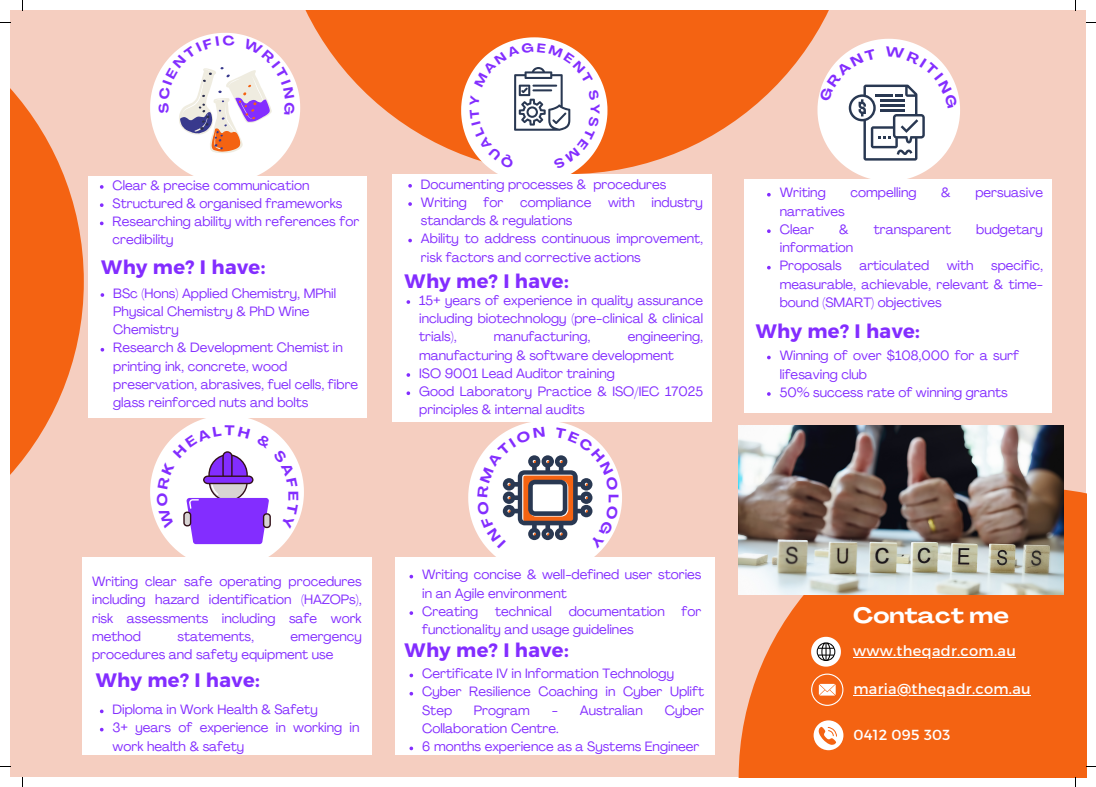
<style>
.page{position:relative;width:1096px;height:787px;background:#fff}
.page>*{position:absolute;margin:0;border:0;box-sizing:border-box;transform-origin:0 0}
.t1{font:700 expanded 21.88px "Agrandir";letter-spacing:.005em;color:#fff}
.t2{font:700 19.5px "Montserrat";letter-spacing:.02em;color:#832dff}
.t3{font:14.62px "Montserrat";letter-spacing:.02em;color:#fff}
.t4{font:700 expanded 13.75px "Agrandir";color:#832dff}
.t5{font:13.38px/18.2px "Agrandir";color:#832dff}
</style>
<div class="page">
<div style="left:10px;top:10px;width:1076px;height:767px;background:#f5cec0"></div>
<div style="left:738px;top:488px;width:348px;height:289px;background:#f46312"></div>
<svg style="left:10px;top:10px;width:74px;height:562px"></svg>
<svg style="left:300px;top:10px;width:529px;height:162px;fill:#f46312"></svg>
<img style="left:738px;top:425px;width:325px;height:169px">
<hr style="left:853px;top:657px;width:163px;height:1px;background:#fff">
<svg style="left:813px;top:720px;width:30px;height:30px"></svg>
<hr style="left:853px;top:695px;width:177px;height:1px;background:#fff">
<svg style="left:811px;top:637px;width:29px;height:30px"></svg>
<svg style="left:811px;top:673px;width:32px;height:32px"></svg>
<div style="left:88px;top:177px;width:279px;height:241px;background:#fff"></div>
<div style="left:83px;top:558px;width:289px;height:197px;background:#fff"></div>
<div style="left:392px;top:174px;width:319px;height:248px;background:#fff"></div>
<div style="left:744px;top:179px;width:307px;height:234px;background:#fff"></div>
<div style="left:395px;top:557px;width:319px;height:198px;background:#fff"></div>
<svg style="left:100px;top:185px;width:3px;height:4px"></svg>
<svg style="left:100px;top:203px;width:3px;height:4px"></svg>
<svg style="left:101px;top:293px;width:3px;height:4px"></svg>
<svg style="left:101px;top:348px;width:3px;height:4px"></svg>
<svg style="left:100px;top:709px;width:3px;height:4px"></svg>
<svg style="left:408px;top:184px;width:4px;height:4px"></svg>
<svg style="left:408px;top:202px;width:4px;height:4px"></svg>
<svg style="left:408px;top:239px;width:4px;height:3px"></svg>
<svg style="left:406px;top:300px;width:4px;height:4px"></svg>
<svg style="left:406px;top:373px;width:4px;height:4px"></svg>
<svg style="left:406px;top:391px;width:4px;height:4px"></svg>
<svg style="left:767px;top:193px;width:3px;height:4px"></svg>
<svg style="left:767px;top:229px;width:3px;height:4px"></svg>
<svg style="left:767px;top:392px;width:3px;height:4px"></svg>
<svg style="left:409px;top:575px;width:4px;height:3px"></svg>
<svg style="left:409px;top:611px;width:4px;height:4px"></svg>
<svg style="left:409px;top:674px;width:4px;height:3px"></svg>
<svg style="left:409px;top:692px;width:4px;height:3px"></svg>
<svg style="left:409px;top:747px;width:4px;height:3px"></svg>
<svg style="left:150px;top:33px;width:150px;height:150px"></svg>
<svg style="left:461px;top:37px;width:146px;height:147px;background:#f2dcd1"></svg>
<svg style="left:150px;top:415px;width:154px;height:154px;background:#e2ccef"></svg>
<svg style="left:817px;top:39px;width:143px;height:142px"></svg>
<svg style="left:468px;top:421px;width:154px;height:153px;background:#e1d8d7"></svg>
<p class="t5" style="left:113px;top:177px;width:198px">Clear &amp; precise communication</p>
<p class="t5" style="left:113px;top:195px;width:231px">Structured &amp; organised frameworks</p>
<p class="t5" style="left:113px;top:214px;width:248px">Researching ability with references for credibility</p>
<p class="t2" style="left:101px;top:254px;width:166px">Why me? I have:</p>
<p class="t5" style="left:113px;top:285px;width:224px">BSc (Hons) Applied Chemistry, MPhil<br>Physical Chemistry &amp; PhD Wine<br>Chemistry</p>
<p class="t5" style="left:113px;top:340px;width:246px">Research &amp; Development Chemist in printing ink, concrete, wood preservation, abrasives, fuel cells, fibre glass reinforced nuts and bolts</p>
<p class="t4" style="left:299px;top:491px;width:11px;rotate:90deg">E</p>
<p class="t5" style="left:92px;top:574px;width:271px;text-align:justify">Writing clear safe operating procedures including hazard identification (HAZOPs), risk assessments including safe work method</p>
<p class="t5" style="left:177px;top:628px;width:78px">statements,</p>
<p class="t5" style="left:92px;top:628px;width:271px;text-indent:198px">emergency procedures and safety equipment use</p>
<p class="t2" style="left:96px;top:668px;width:166px">Why me? I have:</p>
<p class="t5" style="left:113px;top:702px;width:206px">Diploma in Work Health &amp; Safety</p>
<p class="t5" style="left:113px;top:720px;width:248px">3+ years of experience in working in work health &amp; safety</p>
<p class="t5" style="left:421px;top:176px;width:247px">Documenting processes &amp; procedures</p>
<p class="t5" style="left:421px;top:194px;width:283px">Writing for compliance with industry standards &amp; regulations</p>
<p class="t5" style="left:421px;top:231px;width:283px">Ability to address continuous improvement, risk factors and corrective actions</p>
<p class="t5" style="left:419px;top:292px;width:285px;text-align:justify">15+ years of experience in quality assurance including biotechnology (pre-clinical &amp; clinical trials),</p>
<p class="t2" style="left:404px;top:269px;width:166px">Why me? I have:</p>
<p class="t5" style="left:494px;top:329px;width:98px">manufacturing,</p>
<p class="t5" style="left:419px;top:329px;width:285px;text-indent:208px">engineering, manufacturing &amp; software development</p>
<p class="t5" style="left:419px;top:365px;width:197px">ISO 9001 Lead Auditor training</p>
<p class="t5" style="left:419px;top:383px;width:285px">Good Laboratory Practice &amp; ISO/IEC 17025 principles &amp; internal audits</p>
<p class="t4" style="left:619px;top:493px;width:10px;rotate:90deg">L</p>
<p class="t5" style="left:422px;top:567px;width:281px">Writing concise &amp; well-defined user stories in an Agile environment</p>
<p class="t5" style="left:422px;top:603px;width:57px">Creating</p>
<p class="t5" style="left:495px;top:603px;width:58px">technical</p>
<p class="t5" style="left:568px;top:603px;width:97px">documentation</p>
<p class="t5" style="left:681px;top:603px;width:21px">for</p>
<p class="t5" style="left:422px;top:622px;width:213px">functionality and usage guidelines</p>
<p class="t5" style="left:422px;top:666px;width:253px">Certificate IV in Information Technology</p>
<p class="t5" style="left:422px;top:684px;width:283px">Cyber Resilience Coaching in Cyber Uplift<br>Step</p>
<p class="t2" style="left:404px;top:638px;width:166px">Why me? I have:</p>
<p class="t5" style="left:474px;top:702px;width:57px">Program</p>
<p class="t5" style="left:551px;top:702px;width:93px">- Australian</p>
<p class="t5" style="left:664px;top:702px;width:41px">Cyber</p>
<p class="t5" style="left:422px;top:720px;width:138px">Collaboration Centre.</p>
<p class="t5" style="left:422px;top:739px;width:279px">6 months experience as a Systems Engineer</p>
<p class="t5" style="left:779px;top:185px;width:47px">Writing</p>
<p class="t5" style="left:850px;top:185px;width:67px">compelling</p>
<p class="t5" style="left:941px;top:185px;width:11px">&amp;</p>
<p class="t5" style="left:975px;top:185px;width:69px">persuasive</p>
<p class="t5" style="left:779px;top:203px;width:67px">narratives</p>
<p class="t5" style="left:779px;top:221px;width:36px">Clear</p>
<p class="t5" style="left:839px;top:221px;width:11px">&amp;</p>
<p class="t5" style="left:873px;top:221px;width:79px">transparent</p>
<p class="t5" style="left:976px;top:221px;width:68px">budgetary</p>
<p class="t5" style="left:779px;top:240px;width:75px">information</p>
<p class="t5" style="left:779px;top:258px;width:63px">Proposals</p>
<p class="t5" style="left:859px;top:258px;width:71px">articulated</p>
<p class="t5" style="left:946px;top:258px;width:28px">with</p>
<p class="t5" style="left:779px;top:258px;width:265px;text-align:justify;text-indent:211px">specific, measurable, achievable, relevant &amp; time&shy;bound (SMART) objectives</p>
<p class="t5" style="left:779px;top:348px;width:241px">Winning of over $108,000 for a surf lifesaving club</p>
<p class="t5" style="left:779px;top:384px;width:230px">50% success rate of winning grants</p>
<p class="t2" style="left:755px;top:319px;width:166px">Why me? I have:</p>
<p class="t1" style="left:853px;top:606px;width:157px">Contact me</p>
<p class="t3" style="left:853px;top:641px;width:164px">www.theqadr.com.au</p>
<p class="t3" style="left:853px;top:680px;width:179px">maria@theqadr.com.au</p>
<p class="t3" style="left:853px;top:725px;width:98px">0412 095 303</p>
</div>
